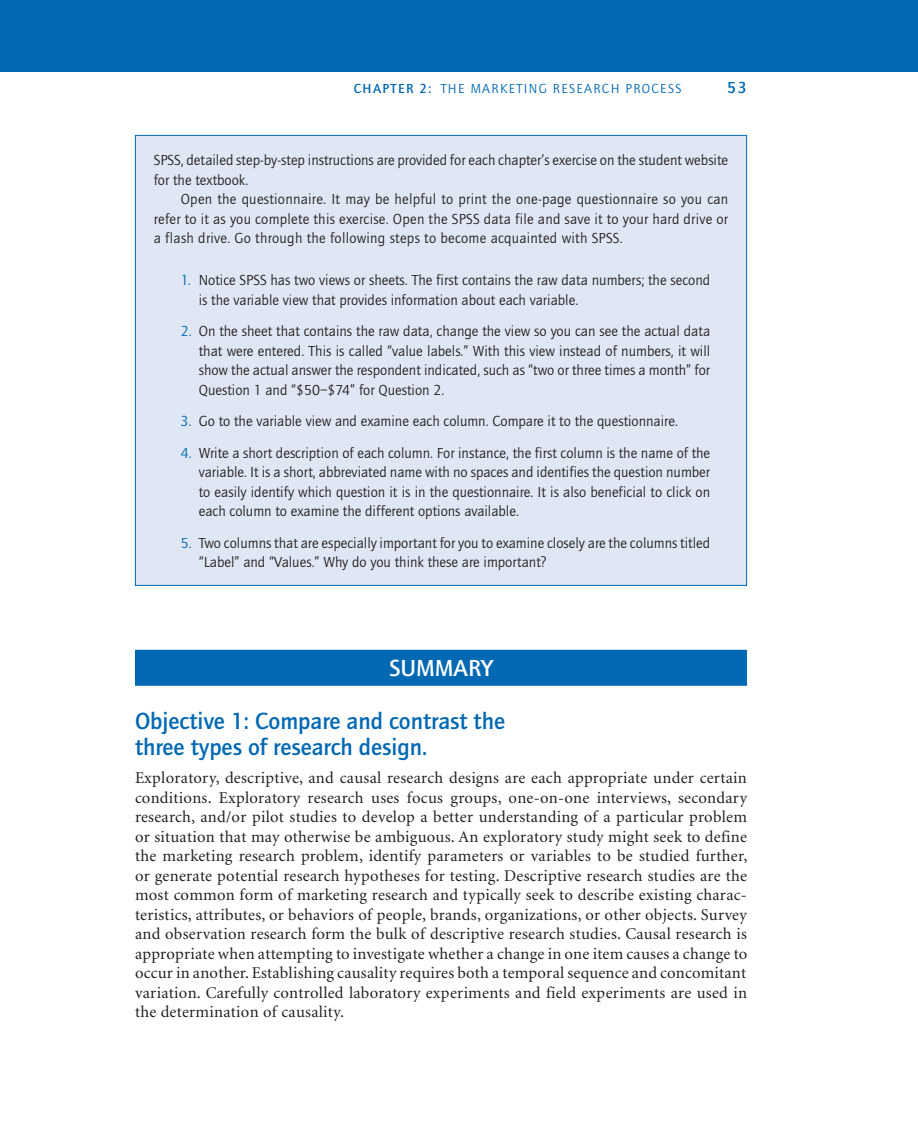
<style>
.page{position:relative;width:918px;height:1134px;background:#fff}
.page>*{position:absolute;margin:0;border:0;box-sizing:border-box;transform-origin:0 0}
.t1{font:500 24px/25.5px "Quay Sans EF";color:#0168b3}
.t2{font:500 24px "Quay Sans EF";color:#fff}
.t3{font:16.5px/19.5px "Minion";letter-spacing:.015em;color:#231f20;text-align:justify}
.t4{font:500 16.5px "Quay Sans EF";color:#0168b3}
.t5{font:15px/19.5px "Quay Sans EF";color:#231f20}
.t6{font:13.5px "Quay Sans EF";letter-spacing:.1em;color:#0168b3}
.t7{font:500 13.5px "Quay Sans EF";color:#0168b3}
.s1{font-weight:500}
.s2{color:#0168b3}
</style>
<div class="page">
<div style="left:0;top:0;width:918px;height:72px;background:#0168b3"></div>
<div style="left:135px;top:650px;width:612px;height:36px;background:#0168b3"></div>
<div style="left:135px;top:135px;width:612px;height:450px;background:#e0e7f4"></div>
<p class="t7" style="left:354px;top:81px;width:19px">Chapter</p>
<p class="t6" style="left:420px;top:82px;width:72px"><span class="s1">2:</span> The Marketing</p>
<p class="t6" style="left:553px;top:82px;width:18px">Research</p>
<p class="t6" style="left:626px;top:82px;width:17px">Process</p>
<p class="t4" style="left:727px;top:79px;width:21px">53</p>
<p class="t5" style="left:154px;top:151px;width:576px">SPSS, detailed step-by-step instructions are provided for each chapter’s exercise on the student website for the textbook.</p>
<p class="t5" style="left:154px;top:190px;width:576px;text-align:justify;text-indent:27px">Open the questionnaire. It may be helpful to print the one-page questionnaire so you can refer to it as you complete this exercise. Open the SPSS data file and save it to your hard drive or a flash drive. Go through the following steps to become acquainted with SPSS.</p>
<p class="t5" style="left:199px;top:271px;width:513px;text-indent:-18px"><span class="s2">1.</span> Notice SPSS has two views or sheets. The first contains the raw data numbers; the second is the variable view that provides information about each variable.</p>
<p class="t5" style="left:199px;top:322px;width:513px;text-align:justify;text-indent:-18px"><span class="s2">2.</span> On the sheet that contains the raw data, change the view so you can see the actual data that were entered. This is called “value labels.” With this view instead of numbers, it will show the actual answer the respondent indicated, such as “two or three times a month” for Question 1 and “$50–$74” for Question 2.</p>
<p class="t5" style="left:181px;top:412px;width:499px"><span class="s2">3.</span> Go to the variable view and examine each column. Compare it to the questionnaire.</p>
<p class="t5" style="left:199px;top:443px;width:513px;text-align:justify;text-indent:-18px"><span class="s2">4.</span> Write a short description of each column. For instance, the first column is the name of the variable. It is a short, abbreviated name with no spaces and identifies the question number to easily identify which question it is in the questionnaire. It is also beneficial to click on each column to examine the different options available.</p>
<p class="t5" style="left:199px;top:533px;width:513px;text-indent:-18px"><span class="s2">5.</span> Two columns that are especially important for you to examine closely are the columns titled “Label” and “Values.” Why do you think these are important?</p>
<h1 class="t2" style="left:389px;top:655px;width:105px">SUMMARY</h1>
<h1 class="t1" style="left:135px;top:709px;width:372px">Objective 1: Compare and contrast the three types of research design.</h1>
<p class="t3" style="left:135px;top:769px;width:614px">Exploratory, descriptive, and causal research designs are each appropriate under certain conditions. Exploratory research uses focus groups, one-on-one interviews, secondary research, and/or pilot studies to develop a better understanding of a particular problem or situation that may otherwise be ambiguous. An exploratory study might seek to define the marketing research problem, identify parameters or variables to be studied further, or generate potential research hypotheses for testing. Descriptive research studies are the most common form of marketing research and typically seek to describe existing charac&shy;teristics, attributes, or behaviors of people, brands, organizations, or other objects. Survey and observation research form the bulk of descriptive research studies. Causal research is appropriate when attempting to investigate whether a change in one item causes a change to occur in another. Establishing causality requires both a temporal sequence and concomitant variation. Carefully controlled laboratory experiments and field experiments are used in the determination of causality.</p>
</div>
